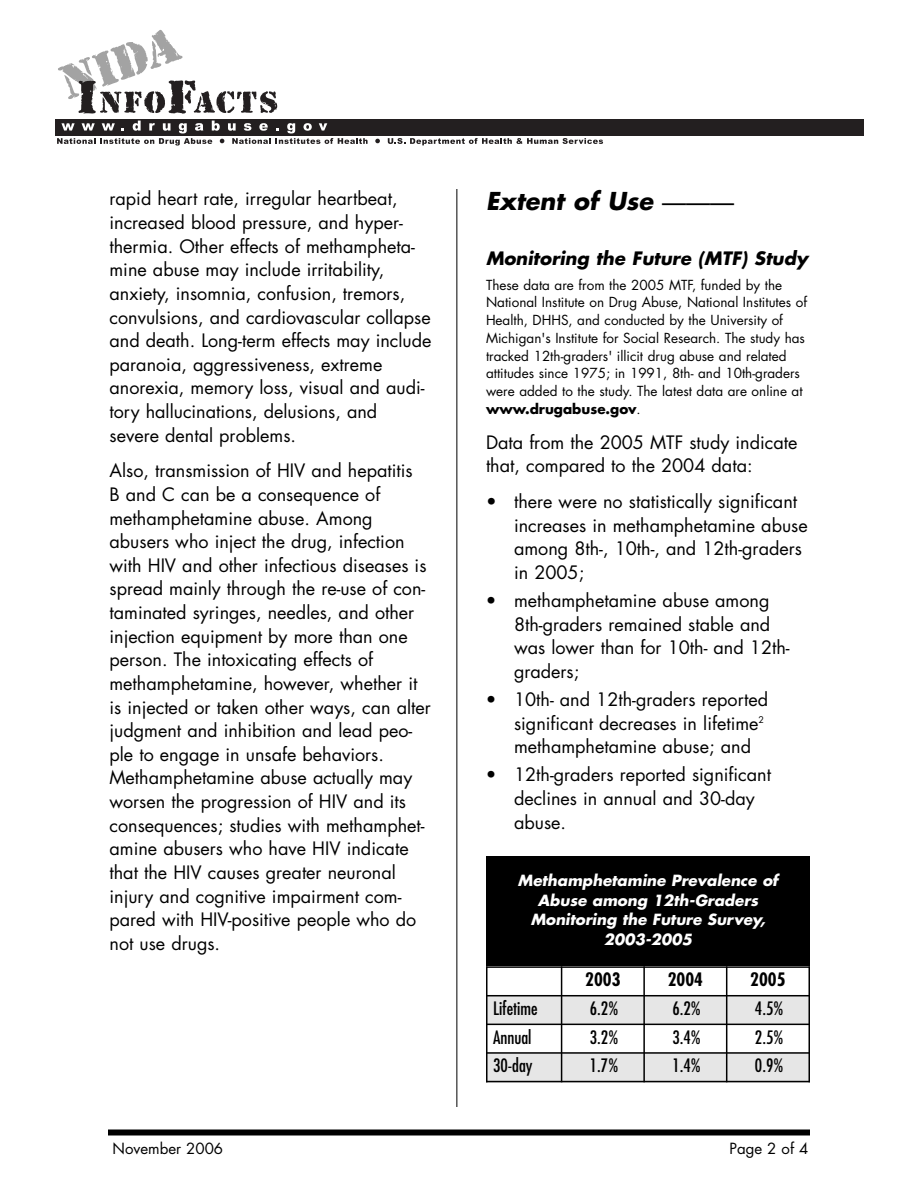
<style>
.page{position:relative;width:918px;height:1188px;background:#fff}
.page>*{position:absolute;margin:0;border:0;box-sizing:border-box;transform-origin:0 0}
.t1{font:italic 700 24px "Futura";color:#000}
.t2{font:18px/23.5px "Futura";color:#000}
.t3{font:condensed 18px "Futura";color:#000}
.t4{font:italic 700 18px "Futura";color:#000}
.t5{font:700 condensed 18px "Futura";color:#000}
.t6{font:italic 700 15px/19.5px "Futura";color:#fff;text-align:center}
.t7{font:15px "Futura";color:#000}
.t8{font:13.5px/17.7px "Futura";color:#000}
.s1{font-weight:400;font-style:normal}
.s2{font-weight:700}
</style>
<div class="page">
<div style="left:108px;top:1130px;width:702px;height:6px;background:#000"></div>
<div style="left:55px;top:119px;width:809px;height:17px;background:#231f20"></div>
<svg style="left:57px;top:121px;width:311px;height:25px"></svg>
<svg style="left:375px;top:139px;width:5px;height:4px"></svg>
<svg style="left:388px;top:138px;width:215px;height:7px"></svg>
<svg style="left:58px;top:30px;width:219px;height:84px"></svg>
<hr style="left:456px;top:189px;width:1px;height:918px;background:#000">
<div style="left:486px;top:856px;width:324px;height:111px;background:#000"></div>
<div style="left:486px;top:996px;width:76px;height:28px;background:#e6e6e6"></div>
<div style="left:562px;top:996px;width:82px;height:28px;background:#e6e6e6"></div>
<div style="left:644px;top:996px;width:83px;height:28px;background:#e6e6e6"></div>
<div style="left:727px;top:996px;width:83px;height:28px;background:#e6e6e6"></div>
<div style="left:486px;top:1053px;width:76px;height:29px;background:#e6e6e6"></div>
<div style="left:562px;top:1053px;width:82px;height:29px;background:#e6e6e6"></div>
<div style="left:644px;top:1053px;width:83px;height:29px;background:#e6e6e6"></div>
<div style="left:727px;top:1053px;width:83px;height:29px;background:#e6e6e6"></div>
<hr style="left:486px;top:966px;width:2px;height:116px;background:#000">
<hr style="left:561px;top:966px;width:1px;height:116px;background:#000">
<hr style="left:643px;top:966px;width:2px;height:116px;background:#000">
<hr style="left:726px;top:966px;width:1px;height:116px;background:#000">
<hr style="left:808px;top:966px;width:2px;height:116px;background:#000">
<hr style="left:486px;top:966px;width:324px;height:2px;background:#000">
<hr style="left:486px;top:995px;width:324px;height:1px;background:#000">
<hr style="left:486px;top:1024px;width:324px;height:1px;background:#000">
<hr style="left:486px;top:1052px;width:324px;height:2px;background:#000">
<hr style="left:486px;top:1081px;width:324px;height:1px;background:#000">
<p class="t2" style="left:110px;top:189px;width:324px">rapid heart rate, irregular heartbeat, increased blood pressure, and hyper&shy;thermia. Other effects of methampheta&shy;mine abuse may include irritability, anxiety, insomnia, confusion, tremors, convulsions, and cardiovascular collapse and death. Long-term effects may include paranoia, aggressiveness, extreme anorexia, memory loss, visual and audi&shy;tory hallucinations, delusions, and<br>severe dental problems.</p>
<p class="t2" style="left:110px;top:460px;width:323px">Also, transmission of HIV and hepatitis<br>B and C can be a consequence of methamphetamine abuse. Among abusers who inject the drug, infection with HIV and other infectious diseases is spread mainly through the re-use of con&shy;taminated syringes, needles, and other injection equipment by more than one person. The intoxicating effects of methamphetamine, however, whether it is injected or taken other ways, can alter judgment and inhibition and lead peo&shy;ple to engage in unsafe behaviors.<br>Methamphetamine abuse actually may worsen the progression of HIV and its consequences; studies with methamphet&shy;amine abusers who have HIV indicate that the HIV causes greater neuronal injury and cognitive impairment com&shy;pared with HIV-positive people who do not use drugs.</p>
<h1 class="t1" style="left:486px;top:190px;width:250px">Extent of Use <span class="s1">———</span></h1>
<p class="t4" style="left:486px;top:251px;width:323px">Monitoring the Future (MTF) Study</p>
<p class="t8" style="left:486px;top:277px;width:323px">These data are from the 2005 MTF, funded by the National Institute on Drug Abuse, National Institutes of Health, DHHS, and conducted by the University of Michigan's Institute for Social Research. The study has tracked 12th-graders' illicit drug abuse and related attitudes since 1975; in 1991, 8th- and 10th-graders were added to the study. The latest data are online at <span class="s2">www.drugabuse.gov</span>.</p>
<p class="t2" style="left:486px;top:432px;width:313px">Data from the 2005 MTF study indicate that, compared to the 2004 data:</p>
<p class="t2" style="left:514px;top:491px;width:295px;text-indent:-28px">• there were no statistically significant increases in methamphetamine abuse among 8th-, 10th-, and 12th-graders in 2005;</p>
<p class="t2" style="left:514px;top:590px;width:277px;text-indent:-28px">• methamphetamine abuse among<br>8th-graders remained stable and was lower than for 10th- and 12th&shy;graders;</p>
<p class="t2" style="left:514px;top:689px;width:256px;text-indent:-28px">• 10th- and 12th-graders reported significant decreases in lifetime<sup>2 </sup>methamphetamine abuse; and</p>
<p class="t2" style="left:514px;top:765px;width:259px;text-indent:-28px">• 12th-graders reported significant declines in annual and 30-day abuse.</p>
<p class="t6" style="left:518px;top:872px;width:262px">Methamphetamine Prevalence of<br>Abuse among 12th-Graders<br>Monitoring the Future Survey,<br>2003-2005</p>
<p class="t5" style="left:585px;top:972px;width:37px">2003</p>
<p class="t5" style="left:668px;top:972px;width:37px">2004</p>
<p class="t5" style="left:750px;top:972px;width:37px">2005</p>
<p class="t3" style="left:493px;top:1000px;width:46px">Lifetime</p>
<p class="t3" style="left:590px;top:1000px;width:30px">6.2%</p>
<p class="t3" style="left:672px;top:1000px;width:30px">6.2%</p>
<p class="t3" style="left:755px;top:1000px;width:30px">4.5%</p>
<p class="t3" style="left:493px;top:1029px;width:40px">Annual</p>
<p class="t3" style="left:590px;top:1029px;width:30px">3.2%</p>
<p class="t3" style="left:672px;top:1029px;width:30px">3.4%</p>
<p class="t3" style="left:755px;top:1029px;width:30px">2.5%</p>
<p class="t3" style="left:493px;top:1058px;width:41px">30-day</p>
<p class="t3" style="left:590px;top:1058px;width:30px">1.7%</p>
<p class="t3" style="left:672px;top:1058px;width:30px">1.4%</p>
<p class="t3" style="left:755px;top:1058px;width:30px">0.9%</p>
<p class="t7" style="left:112px;top:1142px;width:112px">November 2006</p>
<p class="t7" style="left:730px;top:1142px;width:80px">Page 2 of 4</p>
</div>
